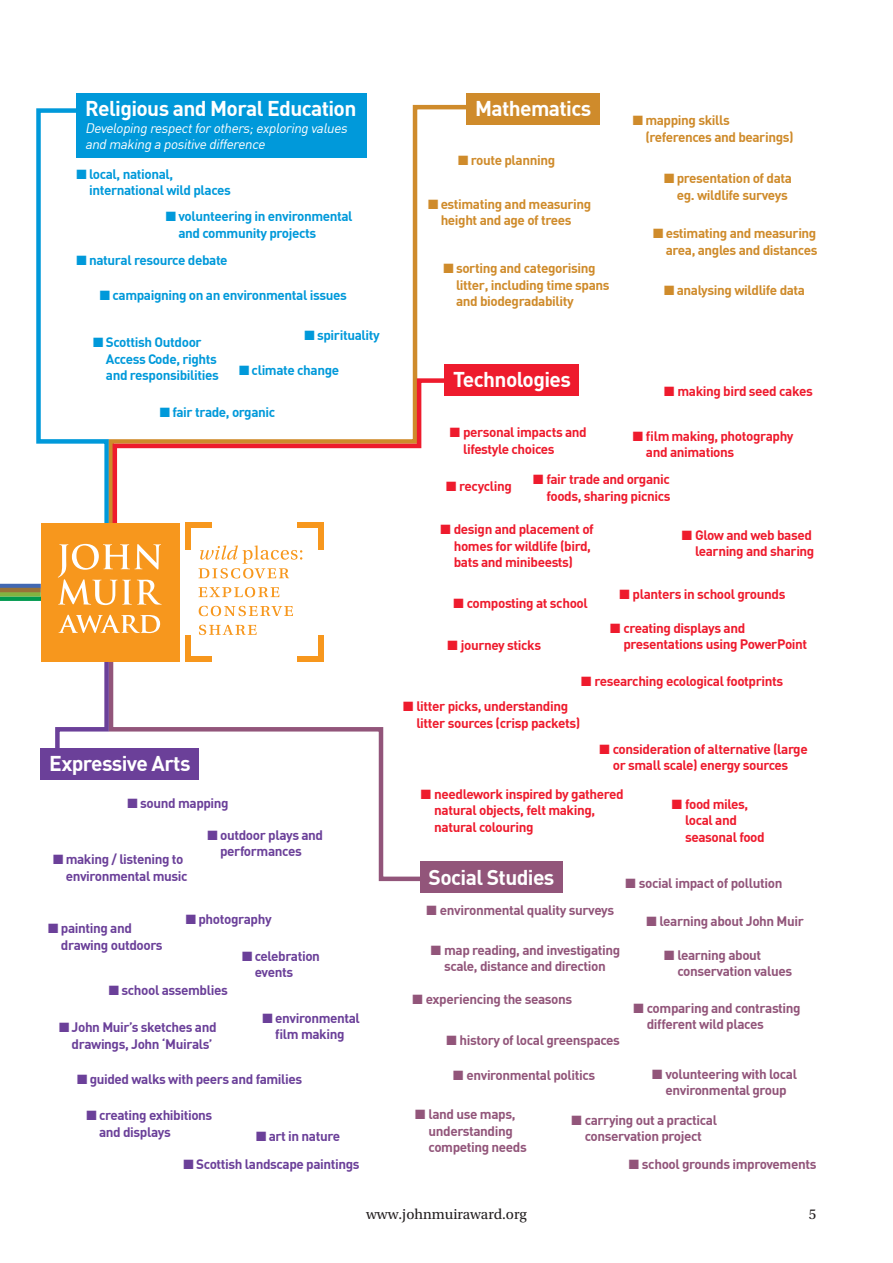
<style>
.page{position:relative;width:893px;height:1263px;background:#fff}
.page>*{position:absolute;margin:0;border:0;box-sizing:border-box;transform-origin:0 0}
.t1{font:700 21px "DIN";letter-spacing:-.03em;color:#fff}
.t2{font:15px "Utopia Std";color:#231f20}
.t3{font:700 13.5px/16.5px "DIN";letter-spacing:-.03em;color:#ee1b2d}
.t4{font:700 13.5px/16.5px "DIN";letter-spacing:-.03em;color:#92557a;text-align:center}
.t5{font:700 13.5px/16.5px "DIN";letter-spacing:-.03em;color:#6b4099}
.t6{font:700 13.5px/16.5px "DIN";letter-spacing:-.03em;color:#cf8b2b}
.t7{font:700 13.5px/16.5px "DIN";letter-spacing:-.03em;color:#0099da}
.t8{font:italic 13.5px/16.5px "DIN";color:#fff}
</style>
<div class="page">
<svg style="left:162px;top:655px;width:270px;height:227px"></svg>
<div style="left:467px;top:94px;width:133px;height:31px;background:#cf8b2b"></div>
<div style="left:77px;top:94px;width:290px;height:64px;background:#0099da"></div>
<div style="left:444px;top:365px;width:135px;height:31px;background:#ee1b2d"></div>
<div style="left:420px;top:862px;width:143px;height:31px;background:#92557a"></div>
<div style="left:41px;top:748px;width:158px;height:32px;background:#6b4099"></div>
<svg style="left:412px;top:103px;width:60px;height:273px"></svg>
<svg style="left:162px;top:376px;width:282px;height:158px"></svg>
<div style="left:41px;top:523px;width:139px;height:139px;background:#f7971d"></div>
<div style="left:185px;top:523px;width:5px;height:26px;background:#f7971d"></div>
<div style="left:185px;top:635px;width:5px;height:27px;background:#f7971d"></div>
<div style="left:185px;top:523px;width:27px;height:5px;background:#f7971d"></div>
<div style="left:319px;top:523px;width:5px;height:26px;background:#f7971d"></div>
<div style="left:297px;top:523px;width:27px;height:5px;background:#f7971d"></div>
<div style="left:185px;top:656px;width:27px;height:6px;background:#f7971d"></div>
<div style="left:319px;top:635px;width:5px;height:27px;background:#f7971d"></div>
<div style="left:297px;top:656px;width:27px;height:6px;background:#f7971d"></div>
<svg style="left:198px;top:545px;width:104px;height:33px"></svg>
<svg style="left:198px;top:587px;width:81px;height:10px"></svg>
<svg style="left:199px;top:606px;width:94px;height:10px"></svg>
<svg style="left:199px;top:625px;width:58px;height:10px"></svg>
<svg style="left:0;top:106px;width:162px;height:674px"></svg>
<p class="t1" style="left:85px;top:95px;width:273px">Religious and Moral Education</p>
<p class="t1" style="left:475px;top:95px;width:118px">Mathematics</p>
<p class="t8" style="left:85px;top:119px;width:267px">Developing respectforothers;exploring values and making a positive difference</p>
<p class="t7" style="left:89px;top:165px;width:143px;text-indent:-13px">■ local, national, international wild places</p>
<p class="t7" style="left:178px;top:208px;width:176px;text-indent:-13px">■ volunteering in environmental and community projects</p>
<p class="t7" style="left:77px;top:251px;width:153px">■ natural resource debate</p>
<p class="t7" style="left:100px;top:286px;width:248px">■ campaigning on an environmental issues</p>
<p class="t7" style="left:106px;top:334px;width:114px;text-indent:-13px">■ Scottish Outdoor<br>Access Code, rights and responsibilities</p>
<p class="t7" style="left:305px;top:326px;width:77px">■ spirituality</p>
<p class="t7" style="left:239px;top:361px;width:102px">■ climate change</p>
<p class="t7" style="left:160px;top:404px;width:117px">■ fair trade, organic</p>
<p class="t6" style="left:458px;top:151px;width:98px">■ route planning</p>
<p class="t6" style="left:428px;top:195px;width:165px;text-align:center">■ estimating and measuring height and age of trees</p>
<p class="t6" style="left:456px;top:259px;width:155px;text-indent:-13px">■ sorting and categorising litter, including time spans and biodegradability</p>
<p class="t1" style="left:453px;top:366px;width:119px">Technologies</p>
<p class="t3" style="left:463px;top:424px;width:125px;text-indent:-13px">■ personal impacts and lifestyle choices</p>
<p class="t6" style="left:645px;top:112px;width:150px;text-indent:-13px">■ mapping skills (references and bearings)</p>
<p class="t6" style="left:677px;top:170px;width:117px;text-indent:-13px">■ presentation of data eg. wildlife surveys</p>
<p class="t6" style="left:653px;top:225px;width:166px;text-align:right">■ estimating and measuring area, angles and distances</p>
<p class="t6" style="left:664px;top:281px;width:142px">■ analysing wildlife data</p>
<p class="t3" style="left:664px;top:383px;width:150px">■ making bird seed cakes</p>
<p class="t3" style="left:646px;top:427px;width:149px;text-indent:-13px">■ film making, photography and animations</p>
<p class="t3" style="left:446px;top:478px;width:67px">■ recycling</p>
<p class="t3" style="left:533px;top:471px;width:139px;text-align:right">■ fair trade and organic foods, sharing picnics</p>
<p class="t3" style="left:454px;top:520px;width:142px;text-indent:-13px">■ design and placement of homes for wildlife (bird, bats and minibeests)</p>
<p class="t3" style="left:682px;top:526px;width:134px;text-align:right">■ Glow and web based learning and sharing</p>
<p class="t3" style="left:454px;top:594px;width:136px">■ composting at school</p>
<p class="t3" style="left:448px;top:636px;width:95px">■ journey sticks</p>
<p class="t3" style="left:619px;top:585px;width:168px">■ planters in school grounds</p>
<p class="t3" style="left:623px;top:619px;width:185px;text-indent:-13px">■ creating displays and presentations using PowerPoint</p>
<p class="t3" style="left:581px;top:672px;width:203px">■ researching ecological footprints</p>
<p class="t1" style="left:49px;top:750px;width:143px">Expressive Arts</p>
<p class="t5" style="left:128px;top:794px;width:103px">■ sound mapping</p>
<p class="t5" style="left:66px;top:851px;width:123px;text-indent:-13px">■ making / listening to environmental music</p>
<p class="t5" style="left:220px;top:826px;width:105px;text-indent:-13px">■ outdoor plays and performances</p>
<p class="t5" style="left:61px;top:919px;width:103px;text-indent:-13px">■ painting and drawing outdoors</p>
<p class="t5" style="left:186px;top:910px;width:87px">■ photography</p>
<p class="t5" style="left:255px;top:947px;width:67px;text-indent:-13px">■ celebration events</p>
<p class="t5" style="left:109px;top:981px;width:120px">■ school assemblies</p>
<p class="t5" style="left:72px;top:1018px;width:147px;text-indent:-13px">■ John Muir’s sketches and drawings, John ‘Muirals’</p>
<p class="t5" style="left:263px;top:1009px;width:99px;text-align:center">■ environmental film making</p>
<p class="t5" style="left:77px;top:1070px;width:227px">■ guided walks with peers and families</p>
<p class="t5" style="left:99px;top:1107px;width:115px;text-indent:-13px">■ creating exhibitions and displays</p>
<p class="t5" style="left:256px;top:1127px;width:86px">■ art in nature</p>
<p class="t5" style="left:184px;top:1156px;width:178px">■ Scottish landscape paintings</p>
<p class="t3" style="left:416px;top:697px;width:166px;text-indent:-13px">■ litter picks, understanding litter sources (crisp packets)</p>
<p class="t3" style="left:600px;top:740px;width:210px;text-align:center">■ consideration of alternative (large or small scale) energy sources</p>
<p class="t3" style="left:685px;top:795px;width:81px;text-indent:-13px">■ food miles, local and seasonal food</p>
<p class="t3" style="left:434px;top:785px;width:191px;text-indent:-13px">■ needlework inspired by gathered natural objects, felt making, natural colouring</p>
<p class="t1" style="left:429px;top:863px;width:127px">Social Studies</p>
<p class="t4" style="left:427px;top:901px;width:189px">■ environmental quality surveys</p>
<p class="t4" style="left:626px;top:874px;width:158px">■ social impact of pollution</p>
<p class="t4" style="left:646px;top:912px;width:159px">■ learning about John Muir</p>
<p class="t4" style="left:431px;top:941px;width:191px">■ map reading, and investigating scale, distance and direction</p>
<p class="t4" style="left:412px;top:990px;width:161px">■ experiencing the seasons</p>
<p class="t4" style="left:446px;top:1031px;width:175px">■ history of local greenspaces</p>
<p class="t4" style="left:677px;top:946px;width:116px;text-align:left;text-indent:-13px">■ learning about conservation values</p>
<p class="t4" style="left:647px;top:999px;width:155px;text-align:left;text-indent:-13px">■ comparing and contrasting different wild places</p>
<p class="t4" style="left:652px;top:1065px;width:146px">■ volunteering with local environmental group</p>
<p class="t4" style="left:453px;top:1066px;width:144px">■ environmental politics</p>
<p class="t4" style="left:571px;top:1111px;width:147px">■ carrying out a practical conservation project</p>
<p class="t4" style="left:629px;top:1156px;width:189px">■ school grounds improvements</p>
<p class="t4" style="left:428px;top:1105px;width:100px;text-align:left;text-indent:-13px">■ land use maps, understanding competing needs</p>
<p class="t2" style="left:366px;top:1206px;width:162px">www.johnmuiraward.org</p>
<p class="t2" style="left:809px;top:1206px;width:9px">5</p>
</div>
